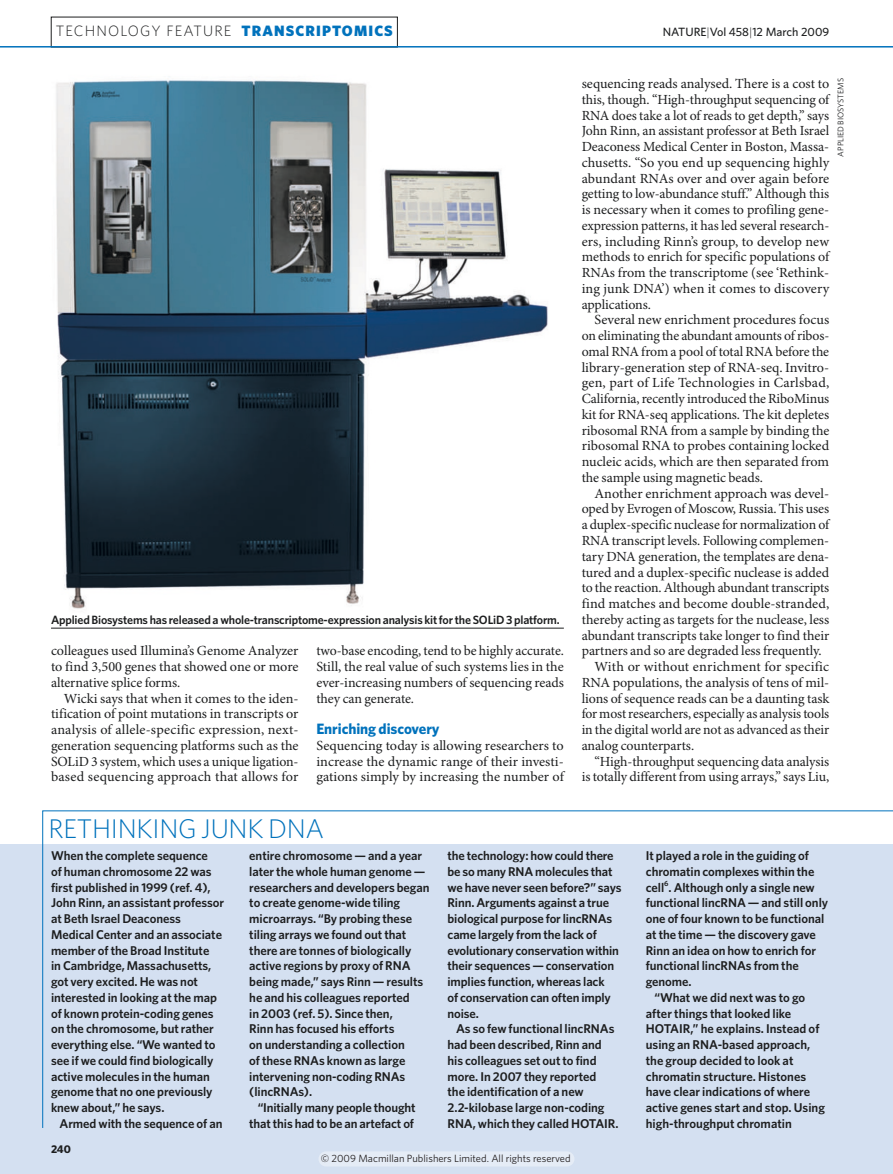
<style>
.page{position:relative;width:893px;height:1174px;background:#fff}
.page>*{position:absolute;margin:0;border:0;box-sizing:border-box;transform-origin:0 0}
.t1{font:300 27px "Whitney";letter-spacing:-.01em;color:#0072bc}
.t2{font:300 15px "Whitney";letter-spacing:.075em;color:#1d1e1f}
.t3{font:700 15px "Whitney";letter-spacing:-.005em;color:#0072bc}
.t4{font:13.95px/15.8px "Minion Pro";letter-spacing:-.005em;color:#1d1e1f;text-align:justify}
.t5{font:13.95px "Minion Pro";letter-spacing:.015em;color:#1d1e1f}
.t6{font:600 12.75px/15.8px "Whitney";letter-spacing:-.005em;color:#1d1e1f}
.t7{font:600 12px "Whitney";letter-spacing:-.015em;color:#1d1e1f}
.t8{font:500 12px "Whitney";color:#1d1e1f}
.t9{font:700 11.25px "Whitney";color:#1d1e1f}
.t10{font:10.5px "Whitney";color:#231f20}
.t11{font:8.25px "Whitney Book 2";color:#1d1e1f}
.s1{font-weight:900;color:#0072bc}
.s2{font-weight:300}
</style>
<div class="page">
<div style="left:0;top:844px;width:893px;height:330px;background:#d4e0f1"></div>
<svg style="left:42px;top:810px;width:851px;height:318px"></svg>
<img style="left:56px;top:80px;width:492px;height:529px">
<hr style="left:51px;top:628px;width:513px;height:1px;background:#1d1e1f">
<hr style="left:0;top:46px;width:893px;height:2px;background:#0072bc">
<div style="left:319px;top:1152px;width:255px;height:14px;background:#e5ecf6"></div>
<p class="t2" style="left:56px;top:25px;width:339px">TECHNOLOGY FEATURE <span class="s1">TRANSCRIPTOMICS</span></p>
<p class="t7" style="left:51px;top:615px;width:510px">Applied Biosystems has released a whole-transcriptome-expression analysis kit for the SOLiD 3 platform.</p>
<p class="t4" style="left:51px;top:644px;width:249px">colleagues used Illumina’s Genome Analyzer to find 3,500 genes that showed one or more alternative splice forms.</p>
<p class="t4" style="left:51px;top:691px;width:249px;text-indent:13px">Wicki says that when it comes to the iden&shy;tification of point mutations in transcripts or analysis of allele-specific expression, next&shy;generation sequencing platforms such as the SOLiD 3 system, which uses a unique ligation&shy;based sequencing approach that allows for</p>
<p class="t4" style="left:316px;top:644px;width:249px">two-base encoding, tend to be highly accurate.<br>Still, the real value of such systems lies in the ever-increasing numbers of sequencing reads they can generate.</p>
<p class="t3" style="left:316px;top:723px;width:125px">Enriching discovery</p>
<p class="t4" style="left:316px;top:738px;width:249px">Sequencing today is allowing researchers to increase the dynamic range of their investi&shy;gations simply by increasing the number of</p>
<p class="t8" style="left:663px;top:28px;width:168px">NATURE<span class="s2">|</span>Vol 458<span class="s2">|</span>12 March 2009</p>
<p class="t4" style="left:582px;top:77px;width:249px">sequencing reads analysed. There is a cost to this, though. “High-throughput sequencing of RNA does take a lot of reads to get depth,” says John Rinn, an assistant professor at Beth Israel Deaconess Medical Center in Boston, Massa&shy;chusetts. “So you end up sequencing highly abundant RNAs over and over again before getting to low-abundance stuff.” Although this is necessary when it comes to profiling gene&shy;expression patterns, it has led several research&shy;ers, including Rinn’s group, to develop new methods to enrich for specific populations of RNAs from the transcriptome (see ‘Rethink&shy;ing junk DNA’) when it comes to discovery applications.</p>
<p class="t4" style="left:582px;top:313px;width:249px;text-indent:13px">Several new enrichment procedures focus on eliminating the abundant amounts of ribos&shy;omal RNA from a pool of total RNA before the library-generation step of RNA-seq. Invitro&shy;gen, part of Life Technologies in Carlsbad, California, recently introduced the RiboMinus kit for RNA-seq applications. The kit depletes ribosomal RNA from a sample by binding the ribosomal RNA to probes containing locked nucleic acids, which are then separated from the sample using magnetic beads.</p>
<p class="t4" style="left:594px;top:486px;width:236px">Another enrichment approach was devel-</p>
<p class="t4" style="left:582px;top:502px;width:249px">oped by Evrogen of Moscow, Russia. This uses</p>
<p class="t4" style="left:582px;top:518px;width:249px">a duplex-specific nuclease for normalization of</p>
<p class="t4" style="left:582px;top:534px;width:249px">RNA transcript levels. Following complemen-</p>
<p class="t4" style="left:582px;top:549px;width:249px">tary DNA generation, the templates are dena-</p>
<p class="t4" style="left:582px;top:565px;width:249px">tured and a duplex-specific nuclease is added</p>
<p class="t4" style="left:582px;top:581px;width:249px">to the reaction. Although abundant transcripts</p>
<p class="t4" style="left:582px;top:597px;width:249px">find matches and become double-stranded,</p>
<p class="t4" style="left:582px;top:612px;width:249px">thereby acting as targets for the nuclease, less</p>
<p class="t4" style="left:582px;top:628px;width:249px">abundant transcripts take longer to find their</p>
<p class="t4" style="left:582px;top:644px;width:241px">partners and so are degraded less frequently.</p>
<p class="t5" style="left:594px;top:661px;width:236px">With or without enrichment for specific</p>
<p class="t4" style="left:582px;top:675px;width:249px">RNA populations, the analysis of tens of mil-</p>
<p class="t4" style="left:582px;top:691px;width:249px">lions of sequence reads can be a daunting task</p>
<p class="t4" style="left:582px;top:707px;width:249px">for most researchers, especially as analysis tools</p>
<p class="t4" style="left:582px;top:723px;width:249px">in the digital world are not as advanced as their</p>
<p class="t4" style="left:582px;top:738px;width:114px">analog counterparts.</p>
<p class="t4" style="left:594px;top:754px;width:236px">“High-throughput sequencing data analysis</p>
<p class="t4" style="left:582px;top:770px;width:249px">is totally different from using arrays,” says Liu,</p>
<p class="t11" style="left:837px;top:157px;width:80px;rotate:-90deg">APPLIED BIOSYSTEMS</p>
<h1 class="t1" style="left:49px;top:818px;width:277px">RETHINKING JUNK DNA</h1>
<p class="t6" style="left:51px;top:848px;width:175px">When the complete sequence<br>of human chromosome 22 was first published in 1999 (ref. 4),<br>John Rinn, an assistant professor at Beth Israel Deaconess<br>Medical Center and an associate member of the Broad Institute<br>in Cambridge, Massachusetts, got very excited. He was not interested in looking at the map of known protein-coding genes on the chromosome, but rather everything else. “We wanted to see if we could find biologically active molecules in the human genome that no one previously knew about,” he says.</p>
<p class="t6" style="left:60px;top:1116px;width:164px">Armed with the sequence of an</p>
<p class="t6" style="left:249px;top:848px;width:182px">entire chromosome — and a year later the whole human genome — researchers and developers began to create genome-wide tiling microarrays. “By probing these tiling arrays we found out that there are tonnes of biologically active regions by proxy of RNA being made,” says Rinn — results he and his colleagues reported<br>in 2003 (ref. 5). Since then,<br>Rinn has focused his efforts<br>on understanding a collection<br>of these RNAs known as large intervening non-coding RNAs (lincRNAs).</p>
<p class="t6" style="left:249px;top:1100px;width:168px;text-align:right">“Initially many people thought that this had to be an artefact of</p>
<p class="t6" style="left:448px;top:848px;width:176px">the technology: how could there be so many RNA molecules that we have never seen before?” says<br>Rinn. Arguments against a true biological purpose for lincRNAs came largely from the lack of evolutionary conservation within their sequences — conservation implies function, whereas lack<br>of conservation can often imply noise.</p>
<p class="t6" style="left:448px;top:1022px;width:172px;text-indent:9px">As so few functional lincRNAs had been described, Rinn and his colleagues set out to find more. In 2007 they reported<br>the identification of a new<br>2.2-kilobase large non-coding<br>RNA, which they called HOTAIR.</p>
<p class="t9" style="left:51px;top:1144px;width:21px">240</p>
<p class="t10" style="left:321px;top:1152px;width:251px">© 2009 Macmillan Publishers Limited. All rights reserved</p>
<p class="t6" style="left:646px;top:848px;width:165px">It played a role in the guiding of</p>
<p class="t6" style="left:646px;top:864px;width:170px">chromatin complexes within the</p>
<p class="t6" style="left:646px;top:880px;width:170px">cell<sup>6</sup>. Although only a single new</p>
<p class="t6" style="left:646px;top:896px;width:184px">functional lincRNA — and still only</p>
<p class="t6" style="left:646px;top:911px;width:180px">one of four known to be functional</p>
<p class="t6" style="left:646px;top:927px;width:172px">at the time — the discovery gave</p>
<p class="t6" style="left:646px;top:943px;width:172px">Rinn an idea on how to enrich for</p>
<p class="t6" style="left:646px;top:959px;width:155px">functional lincRNAs from the</p>
<p class="t6" style="left:646px;top:974px;width:47px">genome.</p>
<p class="t6" style="left:654px;top:990px;width:152px">“What we did next was to go</p>
<p class="t6" style="left:646px;top:1006px;width:147px">after things that looked like</p>
<p class="t6" style="left:646px;top:1022px;width:175px">HOTAIR,” he explains. Instead of</p>
<p class="t6" style="left:646px;top:1037px;width:166px">using an RNA-based approach,</p>
<p class="t6" style="left:646px;top:1053px;width:149px">the group decided to look at</p>
<p class="t6" style="left:646px;top:1069px;width:162px">chromatin structure. Histones</p>
<p class="t6" style="left:646px;top:1085px;width:166px">have clear indications of where</p>
<p class="t6" style="left:646px;top:1100px;width:181px">active genes start and stop. Using</p>
<p class="t6" style="left:646px;top:1116px;width:148px">high-throughput chromatin</p>
</div>
